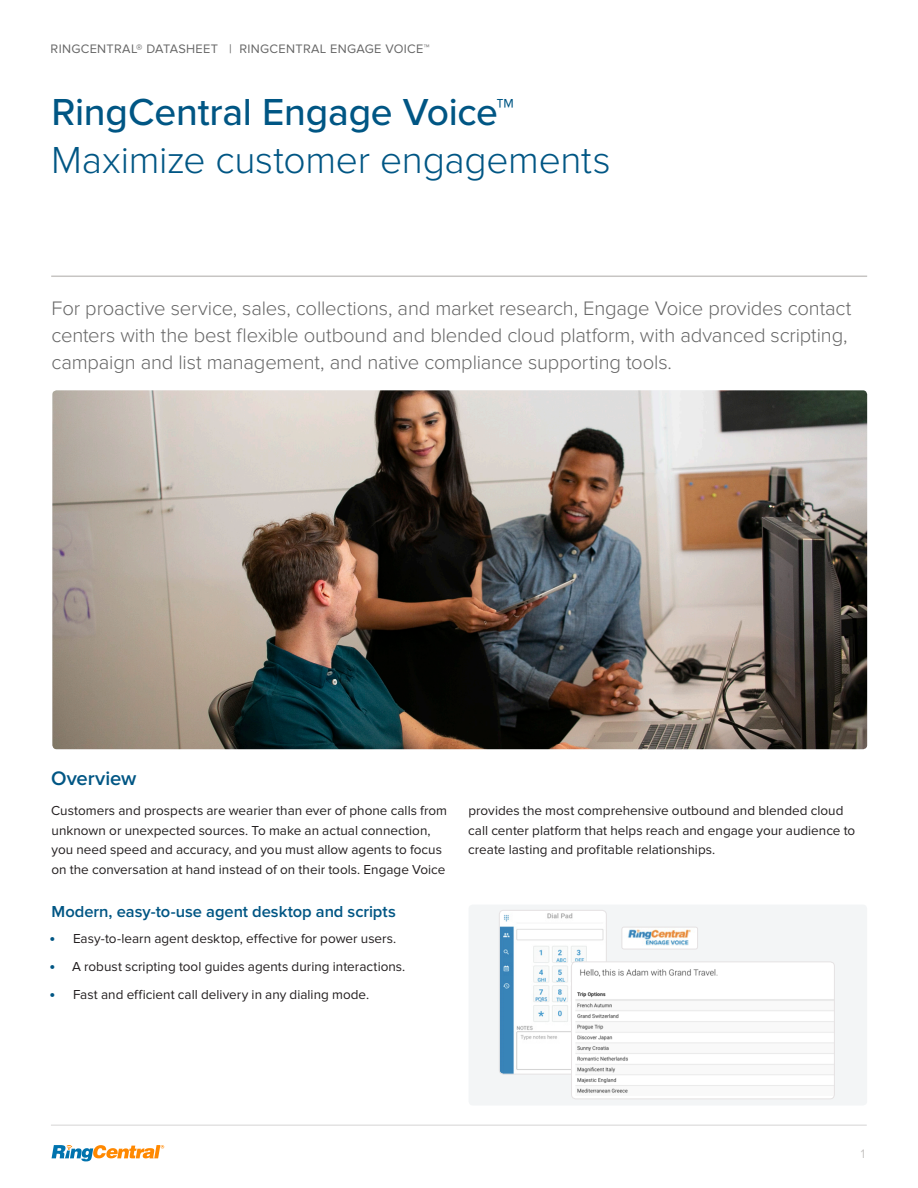
<style>
.page{position:relative;width:918px;height:1188px;background:#fff}
.page>*{position:absolute;margin:0;border:0;box-sizing:border-box;transform-origin:0 0}
.Main_Headline_H1{font:300 39px/48px "Proxima Nova";letter-spacing:-.01em;color:#005684}
.Main_Headline_H1-2{font:300 20.25px/27px "Proxima Nova";letter-spacing:-.01em;color:#676767}
.Headline_H2{font:600 20.25px "Proxima Nova";letter-spacing:-.01em;color:#005684}
.Subtitle_H3{font:600 16.5px "Proxima Nova";letter-spacing:-.005em;color:#005684}
.Text{font:13.5px/19.5px "Proxima Nova";color:#231f20}
.t1{font:12.75px "Proxima Nova";letter-spacing:.025em;color:#676767}
.t2{font:12.75px "Proxima Nova";color:#c7c5c3}
.s1{font-weight:500}
.s2{font-weight:700;font-size:16.5px;color:#005684}
</style>
<div class="page">
<svg style="left:52px;top:1145px;width:112px;height:16px"></svg>
<hr style="left:51px;top:1125px;width:816px;height:1px;background:#231f20">
<hr style="left:51px;top:276px;width:816px;height:1px;background:#c7c5c3">
<img style="left:52px;top:390px;width:815px;height:359px">
<div style="left:469px;top:905px;width:398px;height:201px;background:#f3f5f6;border-radius:4px"></div>
<img style="left:501px;top:912px;width:104px;height:161px">
<div style="left:499px;top:910px;width:108px;height:165px;border:1px solid #e5e2e3;border-radius:4px"></div>
<img style="left:623px;top:929px;width:75px;height:20px">
<div style="left:621px;top:927px;width:77px;height:22px;border:1px solid #e5e2e3;border-radius:2px"></div>
<img style="left:573px;top:963px;width:260px;height:134px">
<div style="left:571px;top:961px;width:264px;height:138px;border:1px solid #e5e2e3;border-radius:4px"></div>
<p class="t1" style="left:51px;top:41px;width:380px">RINGCENTRAL® DATASHEET | RINGCENTRAL ENGAGE VOICE™</p>
<p class="Main_Headline_H1" style="left:51px;top:89px;width:561px"><span class="s1">RingCentral Engage Voice™<br></span>Maximize customer engagements</p>
<p class="Main_Headline_H1-2" style="left:51px;top:295px;width:802px">For proactive service, sales, collections, and market research, Engage Voice provides contact centers with the best flexible outbound and blended cloud platform, with advanced scripting, campaign and list management, and native compliance supporting tools.</p>
<p class="Headline_H2" style="left:51px;top:767px;width:87px">Overview</p>
<p class="Text" style="left:51px;top:801px;width:398px">Customers and prospects are wearier than ever of phone calls from unknown or unexpected sources. To make an actual connection, you need speed and accuracy, and you must allow agents to focus on the conversation at hand instead of on their tools. Engage Voice</p>
<p class="Text" style="left:468px;top:801px;width:389px">provides the most comprehensive outbound and blended cloud call center platform that helps reach and engage your audience to create lasting and profitable relationships.</p>
<p class="Subtitle_H3" style="left:52px;top:902px;width:346px">Modern, easy-to-use agent desktop and scripts</p>
<p class="Text" style="left:49px;top:929px;width:348px"><span class="s2">•</span> Easy-to-learn agent desktop, effective for power users.</p>
<p class="Text" style="left:49px;top:957px;width:357px"><span class="s2">•</span> A robust scripting tool guides agents during interactions.</p>
<p class="Text" style="left:49px;top:985px;width:321px"><span class="s2">•</span> Fast and efficient call delivery in any dialing mode.</p>
<p class="t2" style="left:861px;top:1147px;width:6px">1</p>
</div>
